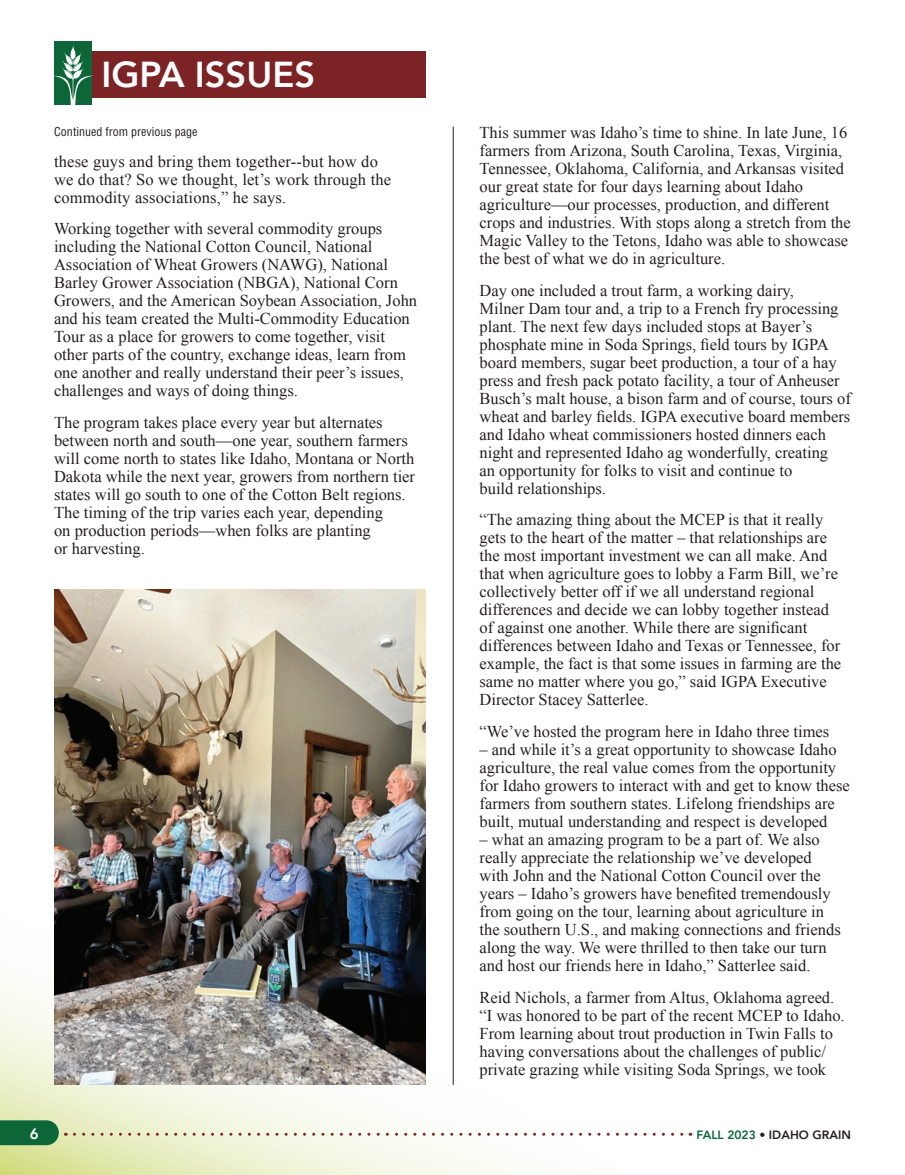
<style>
.page{position:relative;width:905px;height:1175px;background:#fff}
.page>*{position:absolute;margin:0;border:0;box-sizing:border-box;transform-origin:0 0}
.t1{font:800 36px "Avenir";color:#fff}
.t2{font:16.5px/18px "Times New Roman";color:#231f20}
.t3{font:800 15px "Avenir";color:#fff}
.t4{font:condensed 12px "Helvetica LT Std";color:#231f20}
.t5{font:800 12px "Avenir";color:#231f20}
.s1{color:#0c6638}
</style>
<div class="page">
<svg style="left:0;top:801px;width:628px;height:373px"></svg>
<div style="left:92px;top:51px;width:334px;height:47px;background:#7c2326"></div>
<div style="left:54px;top:41px;width:38px;height:63px;background:#0c6638"></div>
<svg style="left:54px;top:44px;width:38px;height:60px"></svg>
<svg style="left:0;top:1119px;width:66px;height:26px;background:#347f50"></svg>
<svg style="left:74px;top:1132px;width:617px;height:3px"></svg>
<hr style="left:453px;top:127px;width:1px;height:957px;background:#231f20">
<img style="left:54px;top:589px;width:372px;height:495px">
<h1 class="t1" style="left:102px;top:47px;width:215px">IGPA ISSUES</h1>
<p class="t4" style="left:54px;top:124px;width:144px">Continued from previous page</p>
<p class="t2" style="left:54px;top:152px;width:338px">these guys and bring them together--but how do we do that? So we thought, let’s work through the commodity associations,” he says.</p>
<p class="t2" style="left:54px;top:219px;width:364px">Working together with several commodity groups including the National Cotton Council, National Association of Wheat Growers (NAWG), National Barley Grower Association (NBGA), National Corn Growers, and the American Soybean Association, John and his team created the Multi-Commodity Education Tour as a place for growers to come together, visit other parts of the country, exchange ideas, learn from one another and really understand their peer’s issues, challenges and ways of doing things.</p>
<p class="t2" style="left:54px;top:413px;width:362px">The program takes place every year but alternates between north and south—one year, southern farmers will come north to states like Idaho, Montana or North Dakota while the next year, growers from northern tier states will go south to one of the Cotton Belt regions.<br>The timing of the trip varies each year, depending<br>on production periods—when folks are planting<br>or harvesting.</p>
<p class="t2" style="left:479px;top:123px;width:373px">This summer was Idaho’s time to shine. In late June, 16 farmers from Arizona, South Carolina, Texas, Virginia, Tennessee, Oklahoma, California, and Arkansas visited our great state for four days learning about Idaho agriculture—our processes, production, and different crops and industries. With stops along a stretch from the Magic Valley to the Tetons, Idaho was able to showcase the best of what we do in agriculture.</p>
<p class="t2" style="left:479px;top:281px;width:373px">Day one included a trout farm, a working dairy,<br>Milner Dam tour and, a trip to a French fry processing plant. The next few days included stops at Bayer’s phosphate mine in Soda Springs, field tours by IGPA board members, sugar beet production, a tour of a hay press and fresh pack potato facility, a tour of Anheuser Busch’s malt house, a bison farm and of course, tours of wheat and barley fields. IGPA executive board members and Idaho wheat commissioners hosted dinners each night and represented Idaho ag wonderfully, creating<br>an opportunity for folks to visit and continue to<br>build relationships.</p>
<p class="t2" style="left:479px;top:510px;width:363px">“The amazing thing about the MCEP is that it really gets to the heart of the matter – that relationships are the most important investment we can all make. And that when agriculture goes to lobby a Farm Bill, we’re collectively better off if we all understand regional differences and decide we can lobby together instead of against one another. While there are significant differences between Idaho and Texas or Tennessee, for example, the fact is that some issues in farming are the same no matter where you go,” said IGPA Executive Director Stacey Satterlee.</p>
<p class="t2" style="left:479px;top:722px;width:351px">“We’ve hosted the program here in Idaho three times</p>
<p class="t2" style="left:479px;top:740px;width:372px">– and while it’s a great opportunity to showcase Idaho agriculture, the real value comes from the opportunity for Idaho growers to interact with and get to know these farmers from southern states. Lifelong friendships are built, mutual understanding and respect is developed</p>
<p class="t2" style="left:479px;top:830px;width:363px">– what an amazing program to be a part of. We also really appreciate the relationship we’ve developed with John and the National Cotton Council over the years – Idaho’s growers have benefited tremendously from going on the tour, learning about agriculture in the southern U.S., and making connections and friends along the way. We were thrilled to then take our turn and host our friends here in Idaho,” Satterlee said.</p>
<p class="t2" style="left:479px;top:987px;width:367px">Reid Nichols, a farmer from Altus, Oklahoma agreed. “I was honored to be part of the recent MCEP to Idaho.<br>From learning about trout production in Twin Falls to having conversations about the challenges of public/ private grazing while visiting Soda Springs, we took</p>
<p class="t3" style="left:30px;top:1121px;width:10px">6</p>
<p class="t5" style="left:696px;top:1125px;width:156px"><span class="s1">FALL 2023</span> • IDAHO GRAIN</p>
</div>
